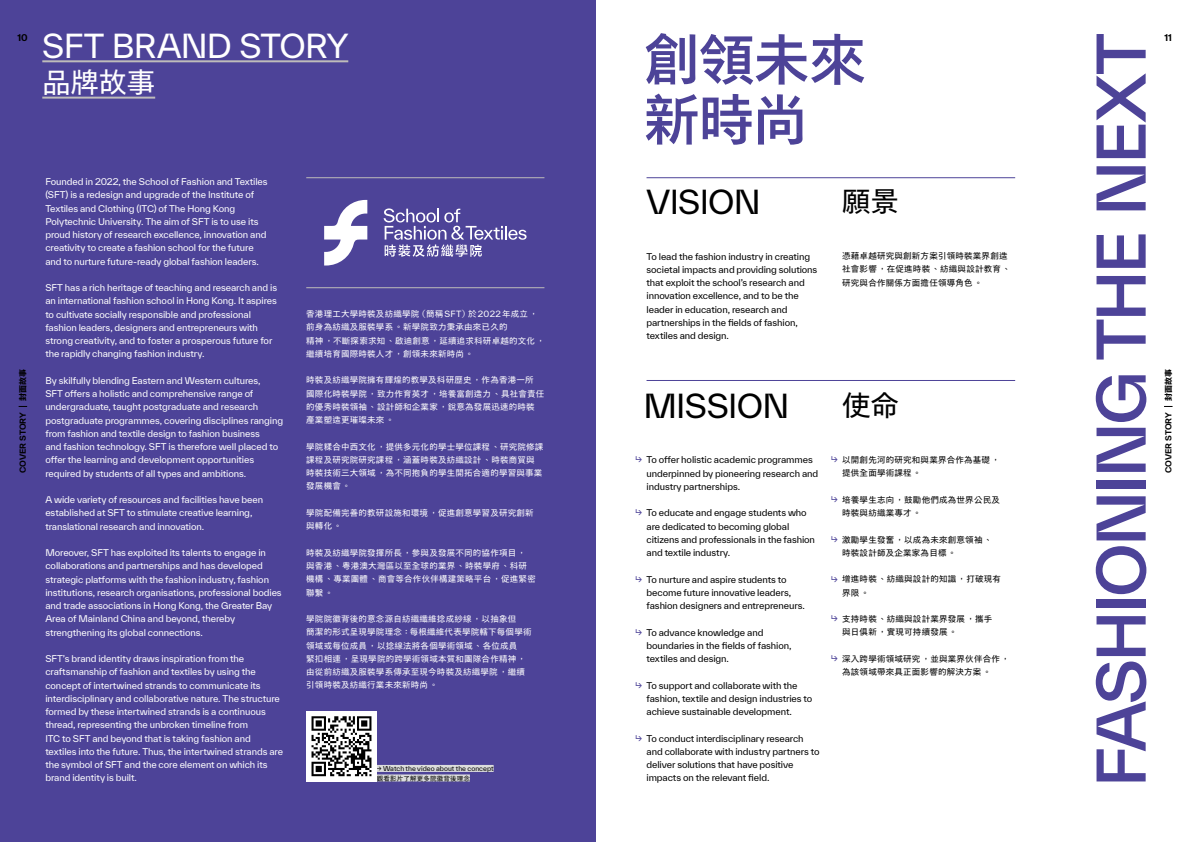
<style>
.page{position:relative;width:1191px;height:842px;background:#fff}
.page>*{position:absolute;margin:0;border:0;box-sizing:border-box;transform-origin:0 0}
.t1{font:500 56px/60px "M Xiang He Hei TC";letter-spacing:-.025em;color:#4d4398}
.t2{font:32px "TWK Everett";letter-spacing:-.02em;color:#fff}
.t3{font:32px "TWK Everett";letter-spacing:-.02em;color:#000}
.t4{font:28.5px "M Xiang He Hei TC";color:#fff}
.t5{font:28.5px "M Xiang He Hei TC";color:#000}
.t6{font:9px/13.2px "TWK Everett";letter-spacing:-.01em;color:#fff}
.t7{font:9px/13.2px "TWK Everett";letter-spacing:-.01em;color:#000}
.t8{font:9px "TWK Everett";color:#4d4398}
.t9{font:700 9px "TWK Everett";color:#000}
.t10{font:8.5px/13.2px "M Xiang He Hei TC";letter-spacing:.025em;color:#fff}
.t11{font:8.5px/13.2px "M Xiang He Hei TC";letter-spacing:.025em;color:#000}
.t12{font:700 8px "TWK Everett";letter-spacing:.005em;color:#000}
.t13{font:800 8px "M Xiang He Hei TC";color:#000}
.t14{font:6.5px "TWK Everett";color:#000}
.t15{font:6.5px "M Xiang He Hei TC";letter-spacing:.025em;color:#000}
.s1{font-family:"TWK Everett";font-size:8.3px}
</style>
<div class="page">
<div style="left:0;top:0;width:595px;height:842px;background:#4d4398"></div>
<svg style="left:1095px;top:616px;width:51px;height:165px"></svg>
<div style="left:1096px;top:600px;width:49px;height:8px;background:#4d4398"></div>
<svg style="left:1095px;top:546px;width:51px;height:48px"></svg>
<svg style="left:1096px;top:496px;width:49px;height:44px"></svg>
<div style="left:1096px;top:480px;width:49px;height:8px;background:#4d4398"></div>
<svg style="left:1096px;top:428px;width:49px;height:44px"></svg>
<svg style="left:1095px;top:375px;width:51px;height:47px"></svg>
<svg style="left:1096px;top:276px;width:49px;height:84px"></svg>
<svg style="left:1096px;top:234px;width:49px;height:34px"></svg>
<svg style="left:1096px;top:166px;width:49px;height:44px"></svg>
<svg style="left:1096px;top:34px;width:49px;height:124px"></svg>
<hr style="left:42px;top:60px;width:306px;height:2px;background:#bebcba">
<hr style="left:42px;top:97px;width:113px;height:2px;background:#bebcba">
<hr style="left:306px;top:177px;width:238px;height:1px;background:#bebcba">
<hr style="left:306px;top:287px;width:238px;height:1px;background:#bebcba">
<hr style="left:646px;top:380px;width:369px;height:1px;background:#4d4398">
<hr style="left:646px;top:177px;width:369px;height:1px;background:#4d4398">
<svg style="left:324px;top:200px;width:43px;height:65px"></svg>
<svg style="left:383px;top:208px;width:143px;height:49px"></svg>
<div style="left:377px;top:765px;width:116px;height:7px;background:#dcdddd"></div>
<div style="left:377px;top:774px;width:93px;height:7px;background:#dcdddd"></div>
<div style="left:306px;top:711px;width:71px;height:70px;background:#fff"></div>
<svg style="left:311px;top:716px;width:60px;height:60px"></svg>
<h1 class="t1" style="left:644px;top:26px;width:223px">創領未來新時尚</h1>
<h2 class="t2" style="left:42px;top:24px;width:307px">SFT BRAND STORY</h2>
<h3 class="t4" style="left:42px;top:60px;width:115px">品牌故事</h3>
<p class="t9" style="left:18px;top:31px;width:12px">10</p>
<p class="t9" style="left:1164px;top:31px;width:9px">11</p>
<p class="t13" style="left:17px;top:401px;width:33px;rotate:-90deg">封面故事</p>
<p class="t12" style="left:17px;top:473px;width:63px;rotate:-90deg">COVER STORY</p>
<p class="t6" style="left:45px;top:175px;width:224px">Founded in 2022, the School of Fashion and Textiles (SFT) is a redesign and upgrade of the Institute of Textiles and Clothing (ITC) of The Hong Kong Polytechnic University. The aim of SFT is to use its proud history of research excellence, innovation and creativity to create a fashion school for the future and to nurture future-ready global fashion leaders.</p>
<p class="t6" style="left:45px;top:281px;width:233px">SFT has a rich heritage of teaching and research and is an international fashion school in Hong Kong. It aspires to cultivate socially responsible and professional fashion leaders, designers and entrepreneurs with strong creativity, and to foster a prosperous future for the rapidly changing fashion industry.</p>
<p class="t6" style="left:45px;top:374px;width:239px">By skilfully blending Eastern and Western cultures,<br>SFT offers a holistic and comprehensive range of undergraduate, taught postgraduate and research postgraduate programmes, covering disciplines ranging from fashion and textile design to fashion business<br>and fashion technology. SFT is therefore well placed to offer the learning and development opportunities required by students of all types and ambitions.</p>
<p class="t6" style="left:45px;top:493px;width:219px">A wide variety of resources and facilities have been established at SFT to stimulate creative learning, translational research and innovation.</p>
<p class="t6" style="left:45px;top:546px;width:238px">Moreover, SFT has exploited its talents to engage in collaborations and partnerships and has developed strategic platforms with the fashion industry, fashion institutions, research organisations, professional bodies and trade associations in Hong Kong, the Greater Bay Area of Mainland China and beyond, thereby strengthening its global connections.</p>
<p class="t6" style="left:45px;top:652px;width:239px">SFT’s brand identity draws inspiration from the craftsmanship of fashion and textiles by using the concept of intertwined strands to communicate its interdisciplinary and collaborative nature. The structure formed by these intertwined strands is a continuous thread, representing the unbroken timeline from<br>ITC to SFT and beyond that is taking fashion and textiles into the future. Thus, the intertwined strands are the symbol of SFT and the core element on which its brand identity is built.</p>
<p class="t10" style="left:306px;top:307px;width:240px">香港理工大學時裝及紡織學院（簡稱<span class="s1">SFT</span>）於<span class="s1">2022</span>年成立，前身為紡織及服裝學系。新學院致力秉承由來已久的<br>精神，不斷探索求知、啟迪創意，延續追求科研卓越的文化，繼續培育國際時裝人才，創領未來新時尚。</p>
<p class="t10" style="left:306px;top:373px;width:240px">時裝及紡織學院擁有輝煌的教學及科研歷史，作為香港一所<br>國際化時裝學院，致力作育英才，培養富創造力、具社會責任的優秀時裝領袖、設計師和企業家，銳意為發展迅速的時裝產業塑造更璀璨未來。</p>
<p class="t10" style="left:306px;top:439px;width:239px">學院糅合中西文化，提供多元化的學士學位課程、研究院修課課程及研究院研究課程，涵蓋時裝及紡織設計、時裝商貿與時裝技術三大領域，為不同抱負的學生開拓合適的學習與事業發展機會。</p>
<p class="t10" style="left:306px;top:506px;width:229px">學院配備完善的教研設施和環境，促進創意學習及研究創新與轉化。</p>
<p class="t10" style="left:306px;top:545px;width:231px">時裝及紡織學院發揮所長，參與及發展不同的協作項目，與香港、粵港澳大灣區以至全球的業界、時裝學府、科研機構、專業團體、商會等合作伙伴構建策略平台，促進緊密聯繫。</p>
<p class="t10" style="left:306px;top:612px;width:227px">學院院徽背後的意念源自紡織纖維捻成紗線，以抽象但<br>簡潔的形式呈現學院理念：每根纖維代表學院轄下每個學術領域或每位成員，以捻線法將各個學術領域、各位成員<br>緊扣相連，呈現學院的跨學術領域本質和團隊合作精神，由從前紡織及服裝學系傳承至現今時裝及紡織學院，繼續引領時裝及紡織行業未來新時尚。</p>
<p class="t14" style="left:377px;top:764px;width:118px">→ Watch the video about the concept</p>
<p class="t15" style="left:377px;top:773px;width:95px">觀看影片了解更多院徽背後理念</p>
<h2 class="t3" style="left:646px;top:180px;width:116px">VISION</h2>
<h3 class="t5" style="left:842px;top:180px;width:58px">願景</h3>
<p class="t7" style="left:646px;top:250px;width:172px">To lead the fashion industry in creating societal impacts and providing solutions that exploit the school’s research and innovation excellence, and to be the leader in education, research and partnerships in the fields of fashion, textiles and design.</p>
<p class="t11" style="left:842px;top:249px;width:170px">憑藉卓越研究與創新方案引領時裝業界創造社會影響，在促進時裝、紡織與設計教育、研究與合作關係方面擔任領導角色。</p>
<h2 class="t3" style="left:643px;top:383px;width:147px">MISSION</h2>
<h3 class="t5" style="left:842px;top:383px;width:58px">使命</h3>
<p class="t8" style="left:635px;top:454px;width:8px">↳</p>
<p class="t7" style="left:646px;top:453px;width:173px">To offer holistic academic programmes underpinned by pioneering research and industry partnerships.</p>
<p class="t7" style="left:646px;top:506px;width:170px">To educate and engage students who are dedicated to becoming global citizens and professionals in the fashion and textile industry.</p>
<p class="t7" style="left:646px;top:572px;width:160px">To nurture and aspire students to become future innovative leaders, fashion designers and entrepreneurs.</p>
<p class="t7" style="left:646px;top:625px;width:147px">To advance knowledge and boundaries in the fields of fashion, textiles and design.</p>
<p class="t7" style="left:646px;top:678px;width:167px">To support and collaborate with the fashion, textile and design industries to achieve sustainable development.</p>
<p class="t7" style="left:646px;top:731px;width:174px">To conduct interdisciplinary research and collaborate with industry partners to deliver solutions that have positive impacts on the relevant field.</p>
<p class="t8" style="left:635px;top:507px;width:8px">↳</p>
<p class="t8" style="left:635px;top:573px;width:8px">↳</p>
<p class="t8" style="left:635px;top:626px;width:8px">↳</p>
<p class="t8" style="left:635px;top:679px;width:8px">↳</p>
<p class="t8" style="left:635px;top:732px;width:8px">↳</p>
<p class="t11" style="left:842px;top:453px;width:159px">以開創先河的研究和與業界合作為基礎，提供全面學術課程。</p>
<p class="t11" style="left:842px;top:492px;width:159px">培養學生志向，鼓勵他們成為世界公民及時裝與紡織業專才。</p>
<p class="t11" style="left:842px;top:532px;width:152px">激勵學生發奮，以成為未來創意領袖、時裝設計師及企業家為目標。</p>
<p class="t11" style="left:842px;top:572px;width:160px">增進時裝、紡織與設計的知識，打破現有界限。</p>
<p class="t11" style="left:842px;top:612px;width:152px">支持時裝、紡織與設計業界發展，攜手與日俱新，實現可持續發展。</p>
<p class="t11" style="left:842px;top:651px;width:169px">深入跨學術領域研究，並與業界伙伴合作，為該領域帶來具正面影響的解決方案。</p>
<p class="t8" style="left:831px;top:454px;width:8px">↳</p>
<p class="t8" style="left:831px;top:493px;width:8px">↳</p>
<p class="t8" style="left:831px;top:533px;width:8px">↳</p>
<p class="t8" style="left:831px;top:573px;width:8px">↳</p>
<p class="t8" style="left:831px;top:613px;width:8px">↳</p>
<p class="t8" style="left:831px;top:652px;width:8px">↳</p>
<p class="t13" style="left:1162px;top:401px;width:33px;rotate:-90deg">封面故事</p>
<p class="t12" style="left:1162px;top:473px;width:63px;rotate:-90deg">COVER STORY</p>
</div>
